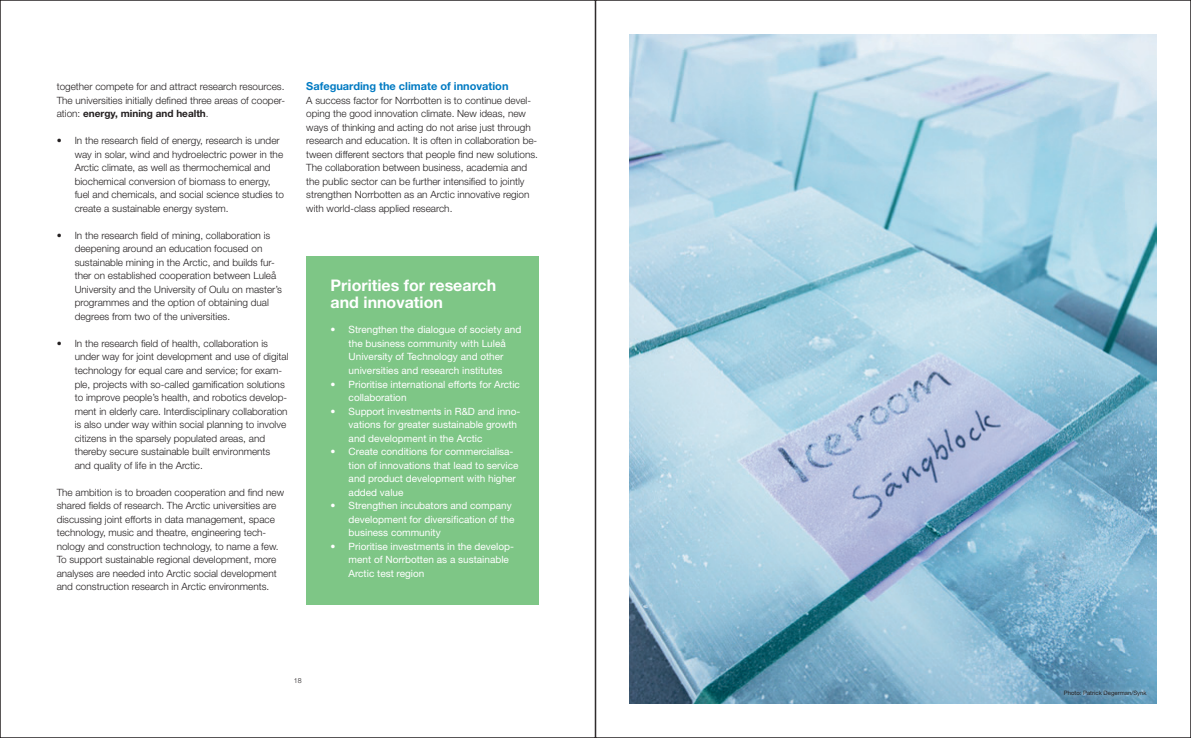
<style>
.page{position:relative;width:1191px;height:738px;background:#fff}
.page>*{position:absolute;margin:0;border:0;box-sizing:border-box;transform-origin:0 0}
.t1{font:700 16px/17px "Helvetica Neue LT Std";color:#fff}
.t2{font:700 11px "Helvetica Neue LT Std";color:#007ac2}
.t3{font:300 10px/13.5px "Helvetica Neue LT Std";color:#231f20}
.t4{font:10px/13.5px "Helvetica Neue LT Std";color:#fff}
.t5{font:300 7px "Helvetica Neue LT Std";color:#231f20}
.t6{font:6px "Helvetica Neue LT Std";color:#231f20}
.s1{font-weight:700}
</style>
<div class="page">
<div style="left:306px;top:256px;width:233px;height:348px;background:#7ec686"></div>
<img style="left:629px;top:34px;width:528px;height:669px">
<div style="left:1058px;top:684px;width:94px;height:18px;background:#fff;opacity:.75"></div>
<p class="t3" style="left:57px;top:79px;width:230px;text-align:justify">together compete for and attract research resources.<br>The universities initially defined three areas of cooper&shy;ation: <span class="s1">energy, mining and health</span>.</p>
<p class="t3" style="left:75px;top:133px;width:211px;text-indent:-18px">• In the research field of energy, research is under way in solar, wind and hydroelectric power in the Arctic climate, as well as thermochemical and biochemical conversion of biomass to energy, fuel and chemicals, and social science studies to create a sustainable energy system.</p>
<p class="t3" style="left:75px;top:228px;width:209px;text-indent:-18px">• In the research field of mining, collaboration is deepening around an education focused on sustainable mining in the Arctic, and builds fur&shy;ther on established cooperation between Luleå University and the University of Oulu on master’s programmes and the option of obtaining dual degrees from two of the universities.</p>
<p class="t3" style="left:75px;top:336px;width:215px;text-indent:-18px">• In the research field of health, collaboration is under way for joint development and use of digital technology for equal care and service; for exam&shy;ple, projects with so-called gamification solutions to improve people’s health, and robotics develop&shy;ment in elderly care. Interdisciplinary collaboration is also under way within social planning to involve citizens in the sparsely populated areas, and thereby secure sustainable built environments and quality of life in the Arctic.</p>
<p class="t3" style="left:57px;top:484px;width:229px">The ambition is to broaden cooperation and find new shared fields of research. The Arctic universities are discussing joint efforts in data management, space technology, music and theatre, engineering tech&shy;nology and construction technology, to name a few.<br>To support sustainable regional development, more analyses are needed into Arctic social development and construction research in Arctic environments.</p>
<p class="t2" style="left:306px;top:79px;width:204px">Safeguarding the climate of innovation</p>
<p class="t3" style="left:306px;top:93px;width:233px">A success factor for Norrbotten is to continue devel&shy;oping the good innovation climate. New ideas, new ways of thinking and acting do not arise just through research and education. It is often in collaboration be&shy;tween different sectors that people find new solutions.<br>The collaboration between business, academia and the public sector can be further intensified to jointly strengthen Norrbotten as an Arctic innovative region with world-class applied research.</p>
<h1 class="t1" style="left:331px;top:276px;width:167px">Priorities for research and innovation</h1>
<p class="t4" style="left:331px;top:323px;width:192px;text-align:center">• Strengthen the dialogue of society and the business community with Luleå University of Technology and other universities and research institutes</p>
<p class="t4" style="left:349px;top:377px;width:173px;text-indent:-18px">• Prioritise international efforts for Arctic collaboration</p>
<p class="t4" style="left:349px;top:404px;width:173px;text-indent:-18px">• Support investments in R&amp;D and inno&shy;vations for greater sustainable growth and development in the Arctic</p>
<p class="t4" style="left:349px;top:444px;width:171px;text-indent:-18px">• Create conditions for commercialisa&shy;tion of innovations that lead to service and product development with higher added value</p>
<p class="t4" style="left:349px;top:498px;width:167px;text-indent:-18px">• Strengthen incubators and company development for diversification of the business community</p>
<p class="t4" style="left:349px;top:539px;width:167px;text-indent:-18px">• Prioritise investments in the develop&shy;ment of Norrbotten as a sustainable<br>Arctic test region</p>
<p class="t5" style="left:294px;top:675px;width:9px">18</p>
<p class="t6" style="left:1063px;top:689px;width:84px">Photo: Patrick Degerman/Synk</p>
</div>
